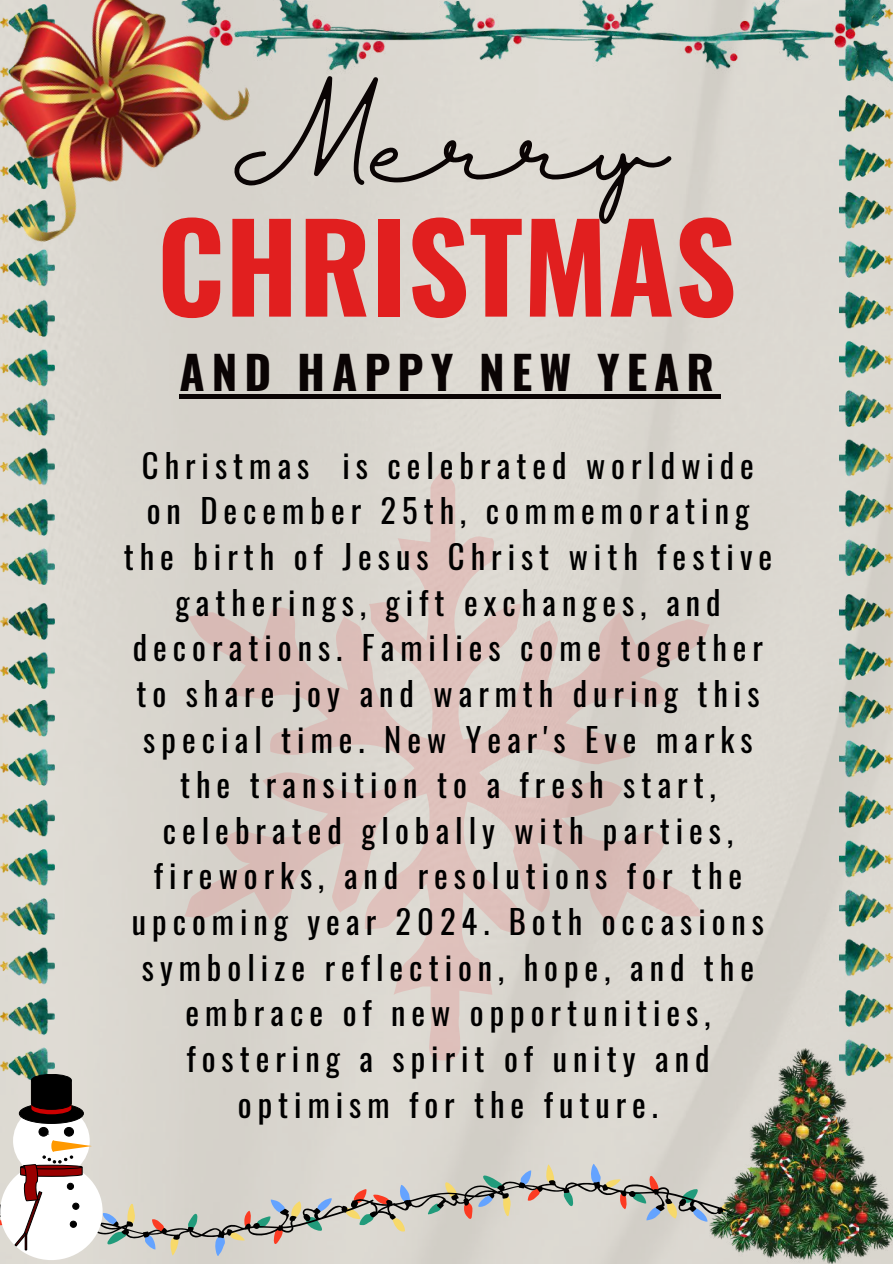
<style>
.page{position:relative;width:893px;height:1264px;background:#fff}
.page>*{position:absolute;margin:0;border:0;box-sizing:border-box;transform-origin:0 0}
.t1{font:700 120.6px "Oswald";color:#e11f1f}
.t2{font:92.25px "Halimun";color:#0a0404}
.t3{font:700 45.75px "Oswald";letter-spacing:.155em;color:#0a0404}
.t4{font:32.55px/45.6px "Oswald";letter-spacing:.185em;color:#000;text-align:center}
</style>
<div class="page">
<div style="left:0;top:113px;width:892px;height:1150px;background:#dbd7d0"></div>
<svg style="left:184px;top:468px;width:525px;height:592px;background:#d9cec7"></svg>
<img style="left:0;top:603px;width:54px;height:471px">
<svg style="left:0;top:1074px;width:709px;height:185px;background:#cfcbc4"></svg>
<img style="left:709px;top:1048px;width:183px;height:215px">
<img style="left:0;top:247px;width:54px;height:337px">
<img style="left:839px;top:594px;width:53px;height:481px">
<img style="left:839px;top:113px;width:53px;height:463px">
<img style="left:273px;top:0;width:619px;height:113px">
<img style="left:0;top:0;width:273px;height:247px">
<div style="left:179px;top:394px;width:542px;height:5px;background:#0a0404"></div>
<h2 class="t2" style="left:230px;top:96px;width:438px">Merry</h2>
<h1 class="t1" style="left:157px;top:173px;width:581px">CHRISTMAS</h1>
<h3 class="t3" style="left:179px;top:336px;width:536px">AND HAPPY NEW YEAR</h3>
<p class="t4" style="left:124px;top:441px;width:650px">Christmas is celebrated worldwide on December 25th, commemorating the birth of Jesus Christ with festive gatherings, gift exchanges, and decorations. Families come together to share joy and warmth during this special time. New Year's Eve marks the transition to a fresh start, celebrated globally with parties, fireworks, and resolutions for the upcoming year 2024. Both occasions symbolize reflection, hope, and the embrace of new opportunities, fostering a spirit of unity and optimism for the future.</p>
</div>
